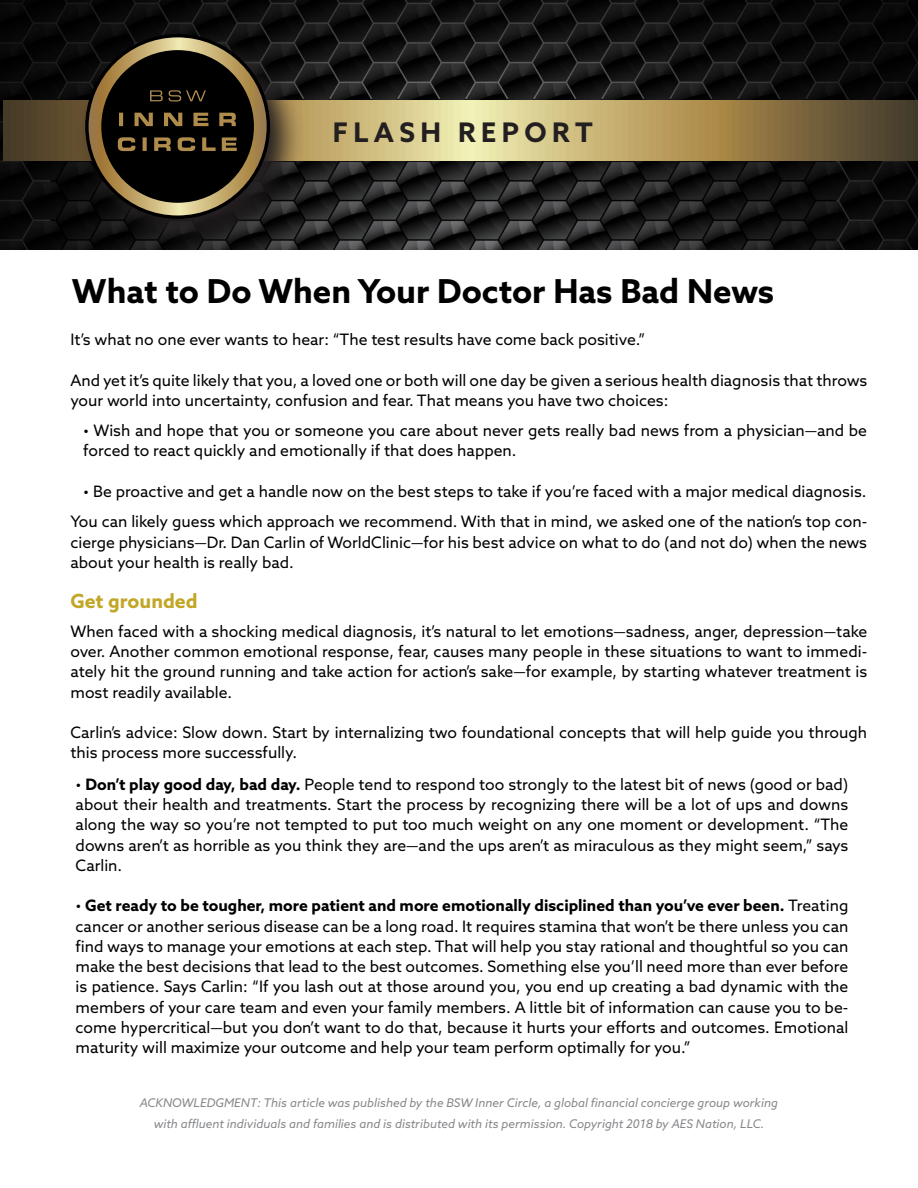
<style>
.page{position:relative;width:918px;height:1188px;background:#fff}
.page>*{position:absolute;margin:0;border:0;box-sizing:border-box;transform-origin:0 0}
.t1{font:700 33px "Azo Sans";color:#000}
.t2{font:700 27px "Azo Sans";letter-spacing:.2em;color:#231f20}
.Paragraph_Style_5{font:700 19.5px "Azo Sans";color:#c2a626}
.Paragraph_Style_5-2{font:15.75px/20.2px "Azo Sans";color:#000;text-align:justify}
.Paragraph_Style_1{font:italic 12px/21px "Azo Sans";color:#86888b;text-align:center}
.s1{font-weight:700}
</style>
<div class="page">
<img style="left:0;top:0;width:918px;height:249px">
<svg style="left:3px;top:100px;width:915px;height:61px;background:#a89663"></svg>
<svg style="left:75px;top:24px;width:229px;height:226px;background:#1f1c18"></svg>
<svg style="left:87px;top:36px;width:181px;height:181px;background:#9c8452"></svg>
<div style="left:102px;top:51px;width:151px;height:151px;background:#000001;border-radius:50%"></div>
<svg style="left:118px;top:137px;width:119px;height:14px"></svg>
<svg style="left:119px;top:113px;width:117px;height:13px"></svg>
<svg style="left:150px;top:90px;width:56px;height:11px"></svg>
<p class="t2" style="left:333px;top:115px;width:262px">FLASH REPORT</p>
<p class="t1" style="left:72px;top:269px;width:704px">What to Do When Your Doctor Has Bad News</p>
<p class="Paragraph_Style_5-2" style="left:70px;top:329px;width:576px">It’s what no one ever wants to hear: “The test results have come back positive.”</p>
<p class="Paragraph_Style_5-2" style="left:70px;top:370px;width:798px">And yet it’s quite likely that you, a loved one or both will one day be given a serious health diagnosis that throws your world into uncertainty, confusion and fear. That means you have two choices:</p>
<p class="Paragraph_Style_5-2" style="left:83px;top:420px;width:786px">• Wish and hope that you or someone you care about never gets really bad news from a physician—and be forced to react quickly and emotionally if that does happen.</p>
<p class="Paragraph_Style_5-2" style="left:83px;top:481px;width:785px">• Be proactive and get a handle now on the best steps to take if you’re faced with a major medical diagnosis.</p>
<p class="Paragraph_Style_5-2" style="left:70px;top:511px;width:798px">You can likely guess which approach we recommend. With that in mind, we asked one of the nation’s top con&shy;cierge physicians—Dr. Dan Carlin of WorldClinic—for his best advice on what to do (and not do) when the news about your health is really bad.</p>
<p class="Paragraph_Style_5" style="left:70px;top:588px;width:129px">Get grounded</p>
<p class="Paragraph_Style_5-2" style="left:70px;top:621px;width:798px">When faced with a shocking medical diagnosis, it’s natural to let emotions—sadness, anger, depression—take over. Another common emotional response, fear, causes many people in these situations to want to immedi&shy;ately hit the ground running and take action for action’s sake—for example, by starting whatever treatment is most readily available.</p>
<p class="Paragraph_Style_5-2" style="left:70px;top:722px;width:798px">Carlin’s advice: Slow down. Start by internalizing two foundational concepts that will help guide you through this process more successfully.</p>
<p class="Paragraph_Style_5-2" style="left:76px;top:774px;width:774px">• <span class="s1">Don’t play good day, bad day.</span> People tend to respond too strongly to the latest bit of news (good or bad) about their health and treatments. Start the process by recognizing there will be a lot of ups and downs along the way so you’re not tempted to put too much weight on any one moment or development. “The downs aren’t as horrible as you think they are—and the ups aren’t as miraculous as they might seem,” says Carlin.</p>
<p class="Paragraph_Style_5-2" style="left:76px;top:895px;width:774px">• <span class="s1">Get ready to be tougher, more patient and more emotionally disciplined than you’ve ever been.</span> Treating cancer or another serious disease can be a long road. It requires stamina that won’t be there unless you can find ways to manage your emotions at each step. That will help you stay rational and thoughtful so you can make the best decisions that lead to the best outcomes. Something else you’ll need more than ever before is patience. Says Carlin: “If you lash out at those around you, you end up creating a bad dynamic with the members of your care team and even your family members. A little bit of information can cause you to be&shy;come hypercritical—but you don’t want to do that, because it hurts your efforts and outcomes. Emotional maturity will maximize your outcome and help your team perform optimally for you.”</p>
<p class="Paragraph_Style_1" style="left:140px;top:1092px;width:640px">ACKNOWLEDGMENT: This article was published by the BSW Inner Circle, a global financial concierge group working with affluent individuals and families and is distributed with its permission. Copyright 2018 by AES Nation, LLC.</p>
</div>
